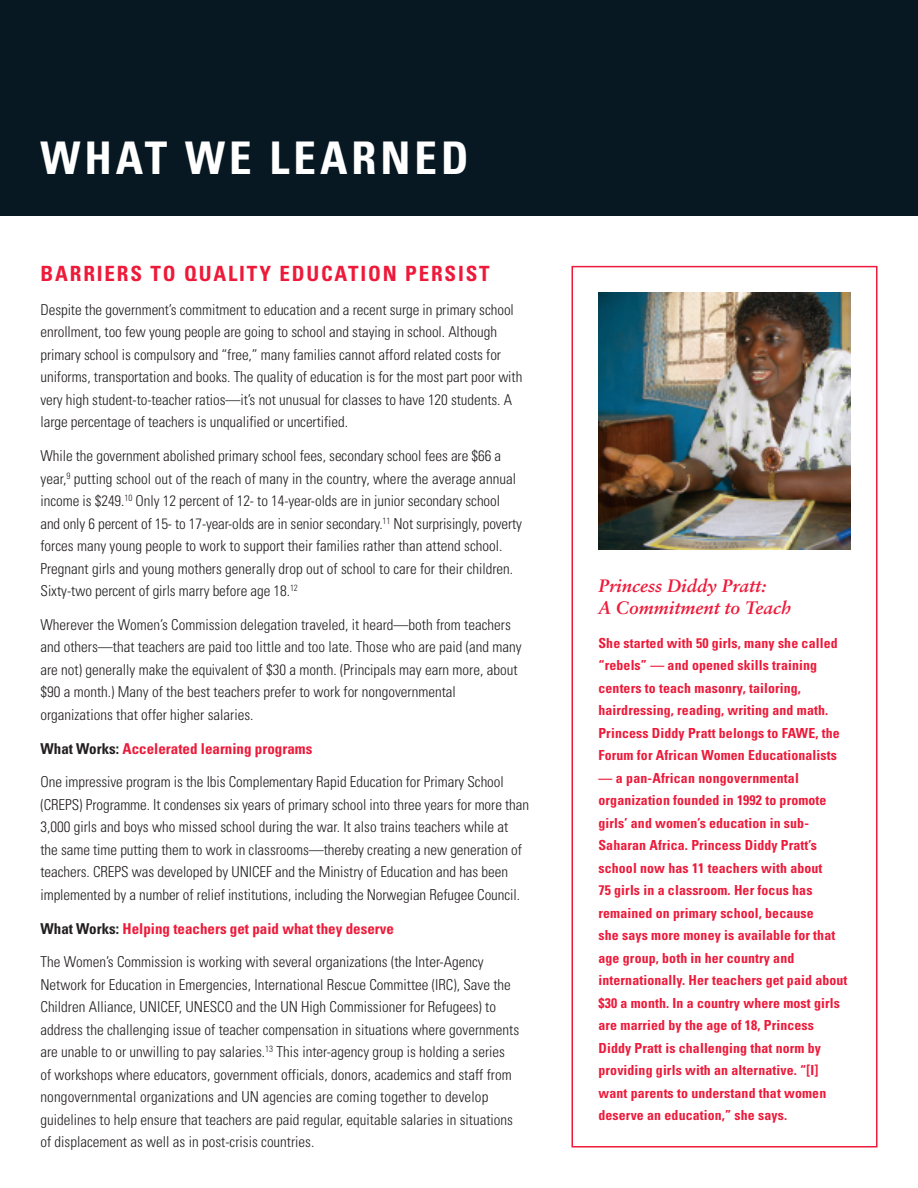
<style>
.page{position:relative;width:918px;height:1188px;background:#fff}
.page>*{position:absolute;margin:0;border:0;box-sizing:border-box;transform-origin:0 0}
.t1{font:700 condensed 45px "Univers";letter-spacing:.09em;color:#fff}
.t2{font:700 condensed 21px "Univers";letter-spacing:.09em;color:#ed1a3a}
.t3{font:italic 700 18px/22.5px "Sabon";color:#ed1a3a}
.t4{font:300 condensed 15px/22.5px "Univers";color:#231f20}
.t5{font:700 condensed 15px "Univers";color:#ed1a3a}
.t6{font:700 condensed 13.8px/22.5px "Univers";letter-spacing:.01em;color:#ed1a3a}
.s1{color:#231f20}
</style>
<div class="page">
<div style="left:0;top:0;width:918px;height:216px;background:#071822"></div>
<div style="left:572px;top:266px;width:306px;height:882px;border:2px solid #ed1a3a"></div>
<img style="left:598px;top:293px;width:252px;height:257px">
<h1 class="t1" style="left:40px;top:141px;width:430px">WHAT WE LEARNED</h1>
<h2 class="t2" style="left:40px;top:266px;width:451px">BARRIERS TO QUALITY EDUCATION PERSIST</h2>
<p class="t4" style="left:40px;top:300px;width:483px">Despite the government’s commitment to education and a recent surge in primary school enrollment, too few young people are going to school and staying in school. Although primary school is compulsory and “free,” many families cannot afford related costs for uniforms, transportation and books. The quality of education is for the most part poor with very high student-to-teacher ratios—it’s not unusual for classes to have 120 students. A large percentage of teachers is unqualified or uncertified.</p>
<p class="t4" style="left:40px;top:446px;width:483px">While the government abolished primary school fees, secondary school fees are $66 a year,<sup>9</sup> putting school out of the reach of many in the country, where the average annual income is $249.<sup>10</sup> Only 12 percent of 12- to 14-year-olds are in junior secondary school and only 6 percent of 15- to 17-year-olds are in senior secondary.<sup>11</sup> Not surprisingly, poverty forces many young people to work to support their families rather than attend school.<br>Pregnant girls and young mothers generally drop out of school to care for their children.<br>Sixty-two percent of girls marry before age 18.<sup>12</sup></p>
<p class="t4" style="left:40px;top:615px;width:483px">Wherever the Women’s Commission delegation traveled, it heard—both from teachers and others—that teachers are paid too little and too late. Those who are paid (and many are not) generally make the equivalent of $30 a month. (Principals may earn more, about $90 a month.) Many of the best teachers prefer to work for nongovernmental organizations that offer higher salaries.</p>
<p class="t5" style="left:40px;top:743px;width:273px"><span class="s1">What Works:</span> Accelerated learning programs</p>
<p class="t4" style="left:40px;top:772px;width:490px">One impressive program is the Ibis Complementary Rapid Education for Primary School (CREPS) Programme. It condenses six years of primary school into three years for more than 3,000 girls and boys who missed school during the war. It also trains teachers while at the same time putting them to work in classrooms—thereby creating a new generation of teachers. CREPS was developed by UNICEF and the Ministry of Education and has been implemented by a number of relief institutions, including the Norwegian Refugee Council.</p>
<p class="t5" style="left:41px;top:923px;width:355px"><span class="s1">What Works:</span> Helping teachers get paid what they deserve</p>
<p class="t4" style="left:41px;top:952px;width:480px">The Women’s Commission is working with several organizations (the Inter-Agency Network for Education in Emergencies, International Rescue Committee (IRC), Save the Children Alliance, UNICEF, UNESCO and the UN High Commissioner for Refugees) to address the challenging issue of teacher compensation in situations where governments are unable to or unwilling to pay salaries.<sup>13</sup> This inter-agency group is holding a series of workshops where educators, government officials, donors, academics and staff from nongovernmental organizations and UN agencies are coming together to develop guidelines to help ensure that teachers are paid regular, equitable salaries in situations of displacement as well as in post-crisis countries.</p>
<p class="t3" style="left:598px;top:576px;width:194px">Princess Diddy Pratt:<br>A Commitment to Teach</p>
<p class="t6" style="left:598px;top:633px;width:243px">She started with 50 girls, many she called “rebels” — and opened skills training centers to teach masonry, tailoring, hairdressing, reading, writing and math.<br>Princess Diddy Pratt belongs to FAWE, the Forum for African Women Educationalists</p>
<p class="t6" style="left:598px;top:768px;width:250px">— a pan-African nongovernmental organization founded in 1992 to promote girls’ and women’s education in sub-Saharan Africa. Princess Diddy Pratt’s school now has 11 teachers with about<br>75 girls in a classroom. Her focus has remained on primary school, because<br>she says more money is available for that age group, both in her country and internationally. Her teachers get paid about $30 a month. In a country where most girls are married by the age of 18, Princess Diddy Pratt is challenging that norm by providing girls with an alternative. “[I] want parents to understand that women deserve an education,” she says.</p>
</div>
